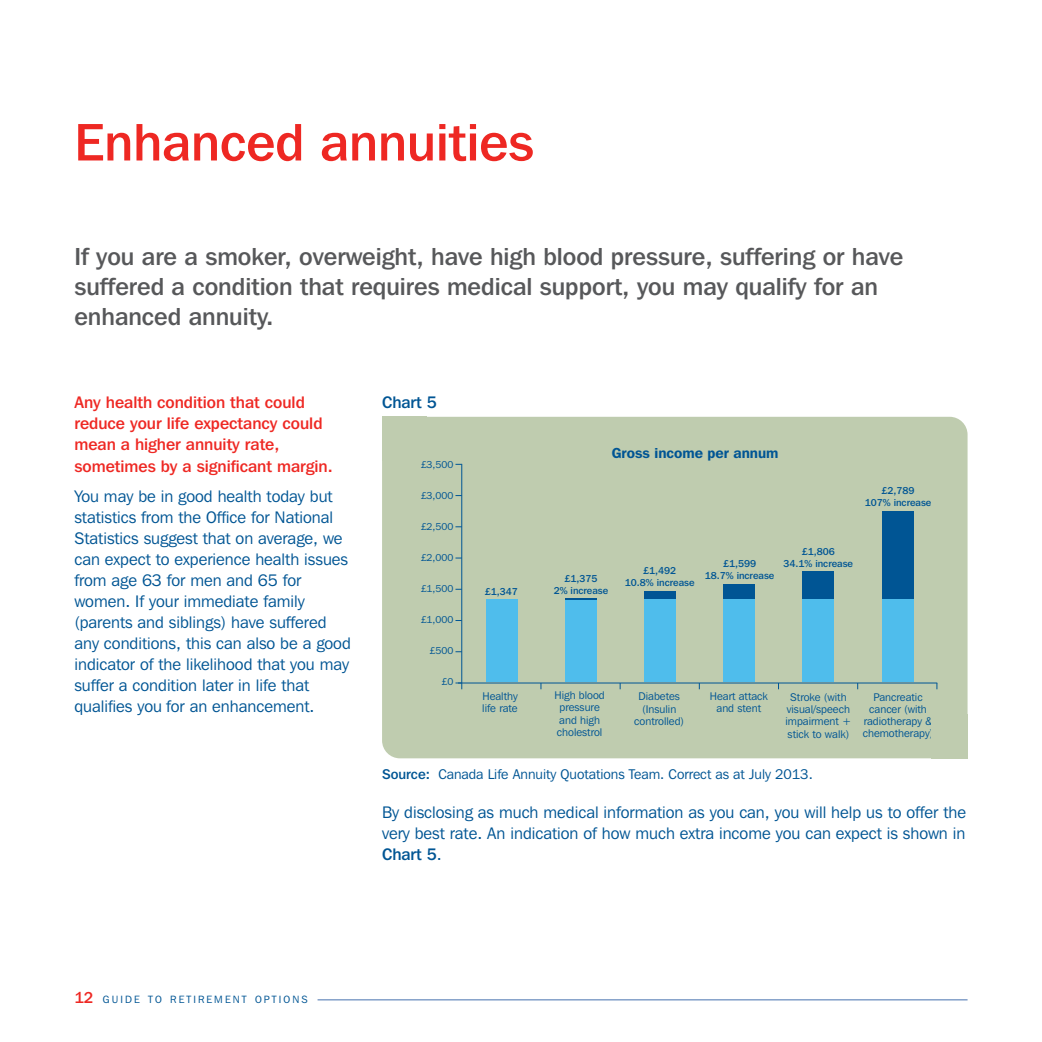
<style>
.page{position:relative;width:1042px;height:1042px;background:#fff}
.page>*{position:absolute;margin:0;border:0;box-sizing:border-box;transform-origin:0 0}
.t1{font:500 52.5px "Franklin Gothic IT Cby BT";color:#ee2823}
.t2{font:500 24.5px/29.8px "Franklin Gothic IT Cby BT";color:#57585a}
.t3{font:16.62px/21px "Franklin Gothic IT Cby BT";color:#005594}
.t4{font:500 16.62px/21px "Franklin Gothic IT Cby BT";color:#ee2823}
.t5{font:500 16.62px "Franklin Gothic IT Cby BT";color:#005594}
.t6{font:600 14.35px "Franklin Gothic IT Cby BT";color:#005594}
.t7{font:14px "Franklin Gothic IT Cby BT";color:#005594}
.t8{font:11.03px/12.2px "Franklin Gothic IT Cby BT";color:#005594;text-align:center}
.t9{font:10.5px "Franklin Gothic IT Cby BT";letter-spacing:.2em;color:#005594}
.t10{font:500 9.97px/11.9px "Franklin Gothic IT Cby BT";color:#005594;text-align:center}
.t11{font:9.97px "Franklin Gothic IT Cby BT";color:#005594}
.s1{font-weight:500}
.s2{font-weight:500;font-size:15.75px;color:#ee2823}
</style>
<div class="page">
<hr style="left:317px;top:999px;width:650px;height:1px;background:#7293c1">
<div style="left:382px;top:417px;width:585px;height:341px;background:#bfccaf;border-radius:18px"></div>
<hr style="left:458px;top:682px;width:479px;height:1px;background:#005594">
<hr style="left:461px;top:464px;width:1px;height:225px;background:#005594">
<div style="left:486px;top:599px;width:31px;height:83px;background:#4fbdec"></div>
<div style="left:565px;top:599px;width:31px;height:83px;background:#4fbdec"></div>
<hr style="left:565px;top:598px;width:31px;height:1px;background:#005594">
<div style="left:644px;top:591px;width:31px;height:8px;background:#005594"></div>
<div style="left:724px;top:584px;width:31px;height:15px;background:#005594"></div>
<div style="left:803px;top:571px;width:31px;height:28px;background:#005594"></div>
<div style="left:882px;top:511px;width:31px;height:88px;background:#005594"></div>
<div style="left:644px;top:599px;width:31px;height:83px;background:#4fbdec"></div>
<div style="left:724px;top:599px;width:31px;height:83px;background:#4fbdec"></div>
<div style="left:803px;top:599px;width:31px;height:83px;background:#4fbdec"></div>
<div style="left:882px;top:599px;width:31px;height:83px;background:#4fbdec"></div>
<div style="left:382px;top:417px;width:44px;height:44px;background:#bfccaf"></div>
<div style="left:931px;top:714px;width:36px;height:44px;background:#bfccaf"></div>
<h1 class="t1" style="left:74px;top:124px;width:461px">Enhanced annuities</h1>
<h2 class="t2" style="left:74px;top:244px;width:830px">If you are a smoker, overweight, have high blood pressure, suffering or have suffered a condition that requires medical support, you may qualify for an enhanced annuity.</h2>
<p class="t4" style="left:74px;top:394px;width:260px">Any health condition that could reduce your life expectancy could mean a higher annuity rate, sometimes by a significant margin.</p>
<p class="t3" style="left:74px;top:488px;width:278px">You may be in good health today but statistics from the Office for National Statistics suggest that on average, we can expect to experience health issues from age 63 for men and 65 for women. If your immediate family (parents and siblings) have suffered any conditions, this can also be a good indicator of the likelihood that you may suffer a condition later in life that qualifies you for an enhancement.</p>
<p class="t5" style="left:382px;top:397px;width:56px">Chart 5</p>
<p class="t11" style="left:421px;top:461px;width:34px">£3,500</p>
<p class="t11" style="left:421px;top:492px;width:34px">£3,000</p>
<p class="t11" style="left:421px;top:523px;width:34px">£2,500</p>
<p class="t11" style="left:421px;top:554px;width:34px">£2,000</p>
<p class="t11" style="left:421px;top:585px;width:34px">£1,500</p>
<p class="t11" style="left:421px;top:616px;width:34px">£1,000</p>
<p class="t11" style="left:430px;top:647px;width:25px">£500</p>
<p class="t11" style="left:441px;top:678px;width:13px">£0</p>
<p class="t10" style="left:485px;top:586px;width:35px">£1,347</p>
<p class="t6" style="left:612px;top:448px;width:168px">Gross income per annum</p>
<p class="t10" style="left:865px;top:485px;width:68px">£2,789<br>107% increase</p>
<p class="t10" style="left:554px;top:573px;width:56px">£1,375<br>2% increase</p>
<p class="t10" style="left:625px;top:565px;width:71px">£1,492<br>10.8% increase</p>
<p class="t10" style="left:705px;top:559px;width:71px">£1,599<br>18.7% increase</p>
<p class="t10" style="left:783px;top:546px;width:71px">£1,806<br>34.1% increase</p>
<p class="t8" style="left:482px;top:690px;width:37px;text-align:left">Healthy life rate</p>
<p class="t8" style="left:554px;top:690px;width:52px;text-align:left">High blood pressure and high cholestrol</p>
<p class="t8" style="left:710px;top:691px;width:59px">Heart attack and stent</p>
<p class="t8" style="left:634px;top:691px;width:51px">Diabetes (Insulin controlled)</p>
<p class="t8" style="left:785px;top:692px;width:67px">Stroke (with visual/speech impairment + stick to walk)</p>
<p class="t8" style="left:863px;top:692px;width:72px">Pancreatic cancer (with radiotherapy &amp; chemotherapy)</p>
<p class="t7" style="left:382px;top:769px;width:432px"><span class="s1">Source:</span> Canada Life Annuity Quotations Team. Correct as at July 2013.</p>
<p class="t3" style="left:382px;top:803px;width:585px;text-align:justify">By disclosing as much medical information as you can, you will help us to offer the very best rate. An indication of how much extra income you can expect is shown in <span class="s1">Chart 5</span>.</p>
<p class="t9" style="left:74px;top:996px;width:235px"><span class="s2">12</span> GUIDE TO RETIREMENT OPTIONS</p>
</div>
